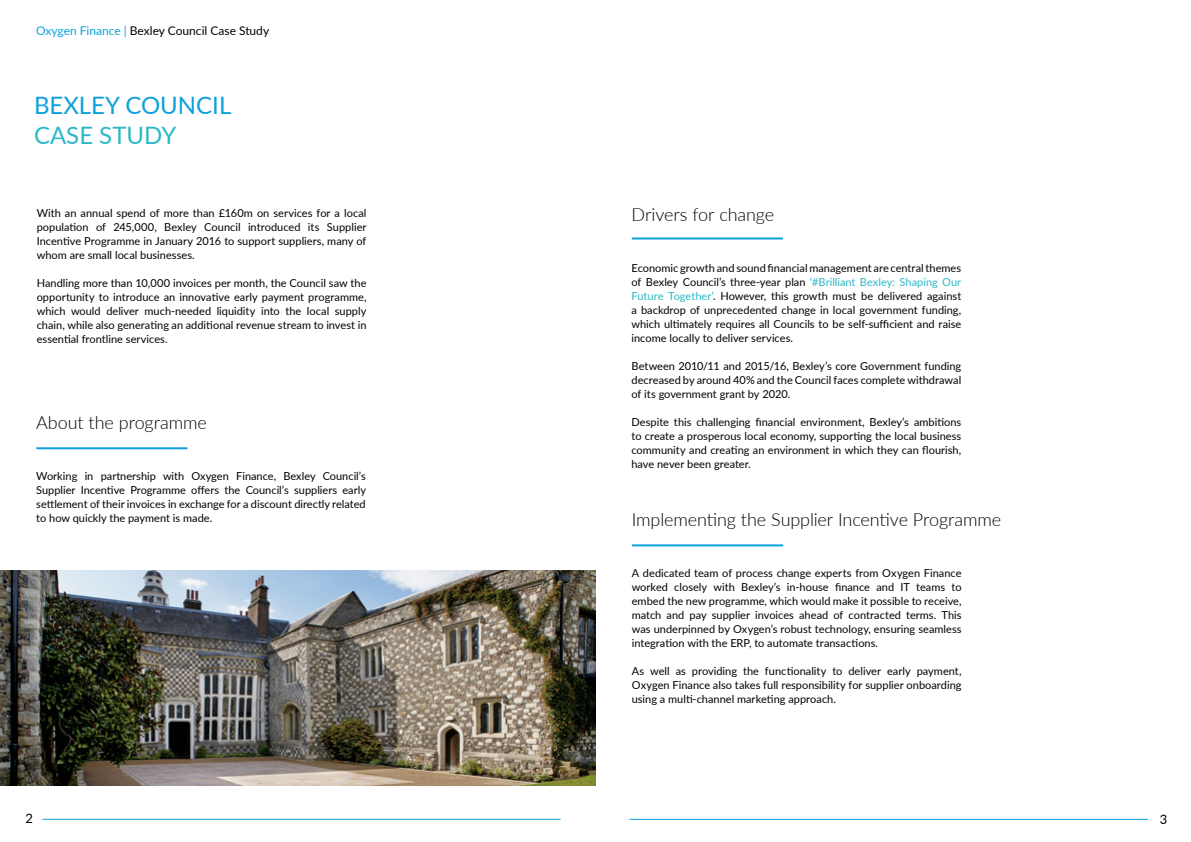
<style>
.page{position:relative;width:1191px;height:842px;background:#fff}
.page>*{position:absolute;margin:0;border:0;box-sizing:border-box;transform-origin:0 0}
.t1{font:24px "Lato";color:#0da1db}
.t2{font:24px "Lato";color:#2cb8c7}
.t3{font:300 18px "Lato";letter-spacing:-.01em;color:#000}
.t4{font:13px "Lato";color:#000}
.t5{font:12px "Lato";color:#000}
.t6{font:11px/14px "Lato";color:#000;text-align:justify}
.s1{color:#0da1db}
.s2{color:#2cb8c7}
</style>
<div class="page">
<hr style="left:43px;top:819px;width:518px;height:1px;background:#0da1db">
<hr style="left:629px;top:819px;width:518px;height:1px;background:#009fe3">
<hr style="left:36px;top:447px;width:151px;height:2px;background:#0da1db">
<hr style="left:632px;top:237px;width:151px;height:2px;background:#0da1db">
<hr style="left:632px;top:544px;width:151px;height:2px;background:#0da1db">
<img style="left:0;top:570px;width:595px;height:215px">
<p class="t5" style="left:36px;top:22px;width:234px"><span class="s1">Oxygen Finance |</span> Bexley Council Case Study</p>
<h1 class="t1" style="left:34px;top:88px;width:199px">BEXLEY COUNCIL</h1>
<h1 class="t2" style="left:34px;top:118px;width:144px">CASE STUDY</h1>
<p class="t6" style="left:37px;top:206px;width:331px">With an annual spend of more than £160m on services for a local population of 245,000, Bexley Council introduced its Supplier Incentive Programme in January 2016 to support suppliers, many of whom are small local businesses.</p>
<p class="t6" style="left:37px;top:276px;width:331px">Handling more than 10,000 invoices per month, the Council saw the opportunity to introduce an innovative early payment programme, which would deliver much-needed liquidity into the local supply chain, while also generating an additional revenue stream to invest in essential frontline services.</p>
<h2 class="t3" style="left:36px;top:410px;width:172px">About the programme</h2>
<p class="t6" style="left:36px;top:468px;width:331px">Working in partnership with Oxygen Finance, Bexley Council’s Supplier Incentive Programme offers the Council’s suppliers early settlement of their invoices in exchange for a discount directly related to how quickly the payment is made.</p>
<p class="t4" style="left:26px;top:809px;width:9px">2</p>
<h2 class="t3" style="left:631px;top:202px;width:144px">Drivers for change</h2>
<p class="t6" style="left:631px;top:260px;width:331px">Economic growth and sound financial management are central themes of Bexley Council’s three-year plan <span class="s2">‘#Brilliant Bexley: Shaping Our Future Together’</span>. However, this growth must be delivered against a backdrop of unprecedented change in local government funding, which ultimately requires all Councils to be self-sufficient and raise income locally to deliver services.</p>
<p class="t6" style="left:631px;top:358px;width:331px">Between 2010/11 and 2015/16, Bexley’s core Government funding decreased by around 40% and the Council faces complete withdrawal of its government grant by 2020.</p>
<p class="t6" style="left:631px;top:414px;width:331px">Despite this challenging financial environment, Bexley’s ambitions to create a prosperous local economy, supporting the local business community and creating an environment in which they can flourish, have never been greater.</p>
<h2 class="t3" style="left:632px;top:507px;width:371px">Implementing the Supplier Incentive Programme</h2>
<p class="t6" style="left:632px;top:565px;width:331px">A dedicated team of process change experts from Oxygen Finance worked closely with Bexley’s in-house finance and IT teams to embed the new programme, which would make it possible to receive, match and pay supplier invoices ahead of contracted terms. This was underpinned by Oxygen’s robust technology, ensuring seamless integration with the ERP, to automate transactions.</p>
<p class="t6" style="left:632px;top:663px;width:331px">As well as providing the functionality to deliver early payment, Oxygen Finance also takes full responsibility for supplier onboarding using a multi-channel marketing approach.</p>
<p class="t4" style="left:1160px;top:810px;width:9px">3</p>
</div>
